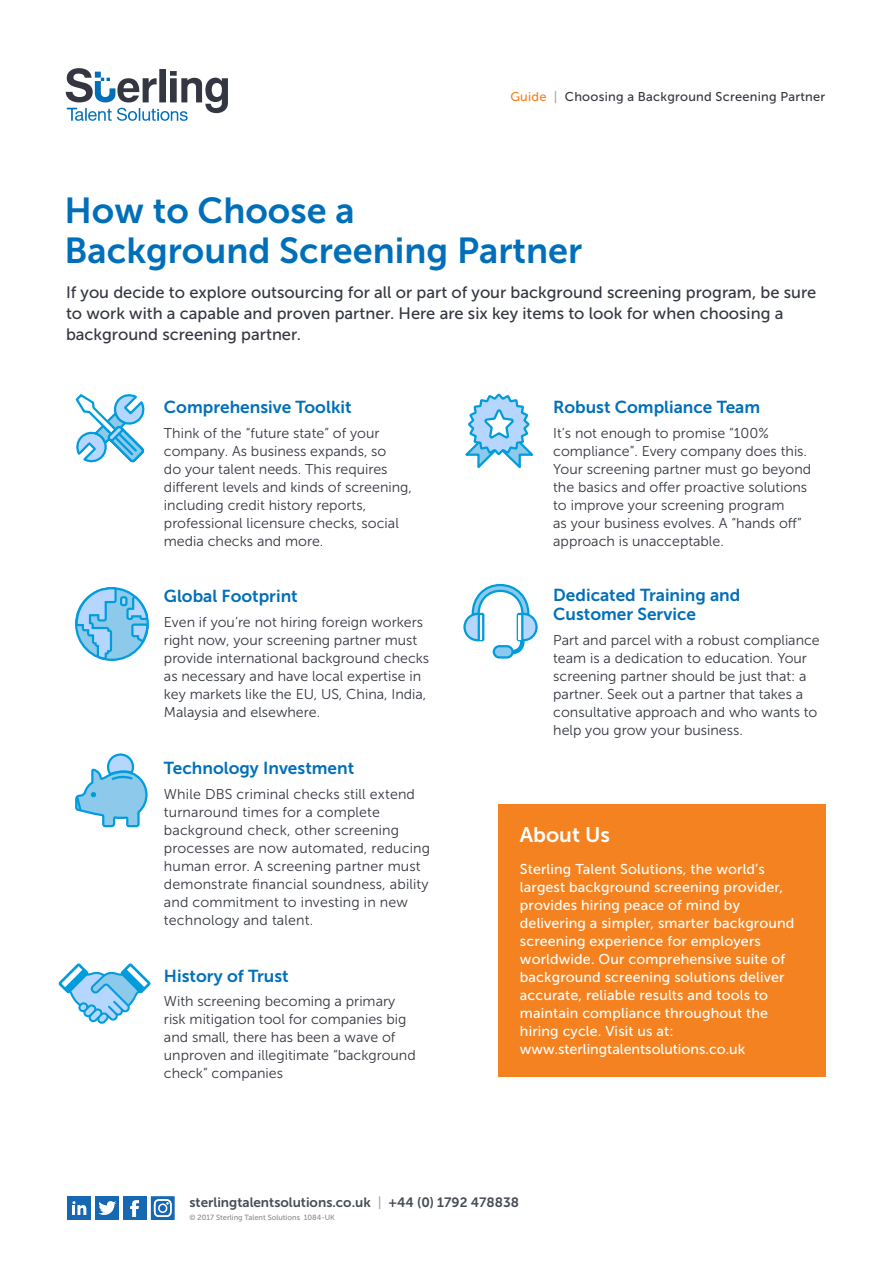
<style>
.page{position:relative;width:893px;height:1263px;background:#fff}
.page>*{position:absolute;margin:0;border:0;box-sizing:border-box;transform-origin:0 0}
.t1{font:36px/40.5px "Museo Sans 700";color:#006fb9}
.t2{font:21px "Museo Sans 700";color:#fff}
.t3{font:17.25px/19.5px "Museo Sans 700";color:#006fb9}
.t4{font:16.5px/21px "Museo Sans 500";color:#343741}
.t5{font:14.25px/18px "Museo Sans 300";color:#343741}
.t6{font:14.25px/18px "Museo Sans 500";letter-spacing:.01em;color:#fff}
.t7{font:13.5px "Museo Sans 700";color:#474c55}
.t8{font:12.75px "Museo Sans 500";letter-spacing:.02em;color:#343741}
.t9{font:7.5px "Museo Sans 500";color:#878a8f}
.s1{color:#f58220}
.s2{color:#a3a7a9}
.s3{font-family:"Museo Sans 500";color:#a3a7a9}
</style>
<div class="page">
<svg style="left:66px;top:68px;width:162px;height:53px"></svg>
<div style="left:498px;top:805px;width:327px;height:272px;background:#f58220"></div>
<div style="left:68px;top:1196px;width:23px;height:24px;background:#1668b3"></div>
<svg style="left:72px;top:1201px;width:14px;height:14px"></svg>
<svg style="left:151px;top:1196px;width:24px;height:24px"></svg>
<div style="left:123px;top:1196px;width:24px;height:24px;background:#1668b3"></div>
<svg style="left:130px;top:1200px;width:9px;height:17px"></svg>
<div style="left:96px;top:1196px;width:23px;height:24px;background:#1668b3"></div>
<svg style="left:98px;top:1201px;width:18px;height:14px"></svg>
<svg style="left:59px;top:963px;width:91px;height:61px"></svg>
<svg style="left:75px;top:753px;width:73px;height:74px"></svg>
<svg style="left:76px;top:587px;width:72px;height:73px"></svg>
<svg style="left:463px;top:583px;width:75px;height:76px"></svg>
<svg style="left:465px;top:393px;width:69px;height:76px"></svg>
<svg style="left:75px;top:394px;width:70px;height:69px"></svg>
<p class="t8" style="left:510px;top:90px;width:316px"><span class="s1">Guide</span> <span class="s2">|</span> Choosing a Background Screening Partner</p>
<h1 class="t1" style="left:64px;top:190px;width:519px">How to Choose a<br>Background Screening Partner</h1>
<p class="t4" style="left:66px;top:282px;width:752px">If you decide to explore outsourcing for all or part of your background screening program, be sure to work with a capable and proven partner. Here are six key items to look for when choosing a background screening partner.</p>
<p class="t3" style="left:164px;top:397px;width:189px">Comprehensive Toolkit</p>
<p class="t5" style="left:164px;top:424px;width:250px">Think of the “future state” of your company. As business expands, so<br>do your talent needs. This requires different levels and kinds of screening, including credit history reports, professional licensure checks, social media checks and more.</p>
<p class="t3" style="left:164px;top:586px;width:135px">Global Footprint</p>
<p class="t5" style="left:164px;top:613px;width:267px">Even if you’re not hiring foreign workers right now, your screening partner must provide international background checks as necessary and have local expertise in key markets like the EU, US, China, India, Malaysia and elsewhere.</p>
<p class="t3" style="left:164px;top:758px;width:192px">Technology Investment</p>
<p class="t5" style="left:164px;top:785px;width:268px">While DBS criminal checks still extend turnaround times for a complete background check, other screening processes are now automated, reducing human error. A screening partner must demonstrate financial soundness, ability and commitment to investing in new technology and talent.</p>
<p class="t3" style="left:164px;top:966px;width:126px">History of Trust</p>
<p class="t5" style="left:164px;top:992px;width:253px">With screening becoming a primary risk mitigation tool for companies big and small, there has been a wave of unproven and illegitimate “background check” companies</p>
<p class="t3" style="left:553px;top:397px;width:208px">Robust Compliance Team</p>
<p class="t5" style="left:553px;top:424px;width:260px">It’s not enough to promise “100% compliance”. Every company does this.<br>Your screening partner must go beyond the basics and offer proactive solutions to improve your screening program<br>as your business evolves. A “hands off” approach is unacceptable.</p>
<p class="t3" style="left:553px;top:585px;width:189px">Dedicated Training and<br>Customer Service</p>
<p class="t5" style="left:553px;top:631px;width:268px">Part and parcel with a robust compliance team is a dedication to education. Your screening partner should be just that: a partner. Seek out a partner that takes a consultative approach and who wants to help you grow your business.</p>
<h2 class="t2" style="left:520px;top:823px;width:92px">About Us</h2>
<p class="t6" style="left:520px;top:860px;width:276px">Sterling Talent Solutions, the world’s largest background screening provider, provides hiring peace of mind by delivering a simpler, smarter background screening experience for employers worldwide. Our comprehensive suite of background screening solutions deliver accurate, reliable results and tools to maintain compliance throughout the hiring cycle. Visit us at: www.sterlingtalentsolutions.co.uk</p>
<p class="t7" style="left:190px;top:1194px;width:331px">sterlingtalentsolutions.co.uk <span class="s3">|</span> +44 (0) 1792 478838</p>
<p class="t9" style="left:190px;top:1213px;width:147px">© 2017 Sterling Talent Solutions 1084-UK</p>
</div>
